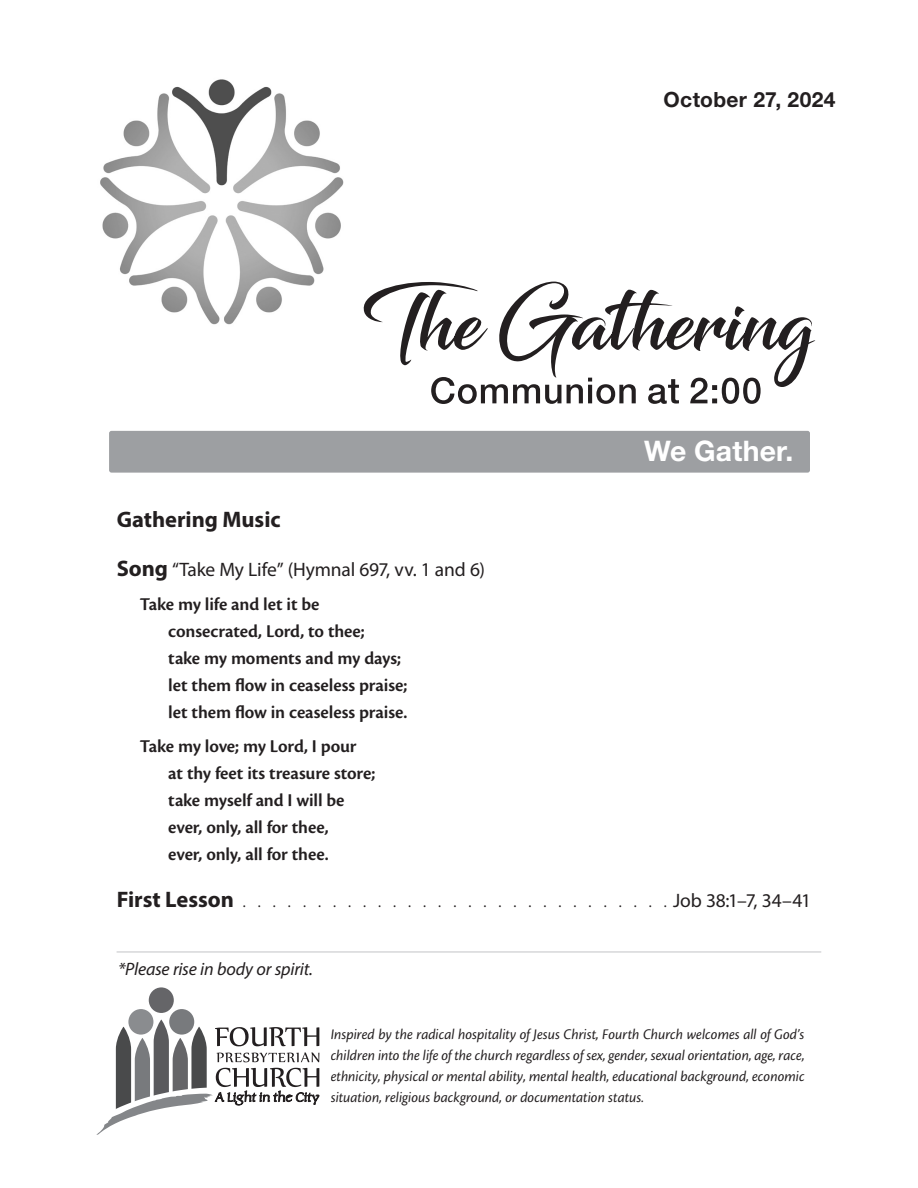
<style>
.page{position:relative;width:918px;height:1188px;background:#fff}
.page>*{position:absolute;margin:0;border:0;box-sizing:border-box;transform-origin:0 0}
.t1{font:700 28.35px "Helvetica Neue LT Std";letter-spacing:.005em;color:#fff}
.t2{font:700 22.5px "Myriad Pro";letter-spacing:-.005em;color:#231f20}
.t3{font:700 21px "Helvetica Neue LT Std";letter-spacing:.015em;color:#231f20}
.t4{font:19.5px "Myriad Pro";letter-spacing:-.01em;color:#231f20}
.t5{font:600 18.75px "Cronos Pro";letter-spacing:-.01em;color:#231f20}
.t6{font:italic 18px "Myriad Pro";letter-spacing:-.01em;color:#231f20}
.t7{font:italic 15.3px/21px "Cronos Pro";color:#231f20;text-align:justify;scale:.96 1}
.s1{font-weight:700;font-size:22.5px}
</style>
<div class="page">
<svg style="left:96px;top:987px;width:224px;height:148px"></svg>
<hr style="left:117px;top:951px;width:704px;height:2px;background:#c9cacc">
<img style="left:100px;top:79px;width:244px;height:246px">
<svg style="left:431px;top:387px;width:330px;height:17px"></svg>
<svg style="left:363px;top:282px;width:453px;height:105px"></svg>
<div style="left:109px;top:431px;width:701px;height:42px;background:#9d9fa2;border-radius:2px"></div>
<p class="t3" style="left:664px;top:87px;width:173px">October 27, 2024</p>
<p class="t1" style="left:644px;top:434px;width:151px">We Gather.</p>
<p class="t2" style="left:117px;top:505px;width:165px">Gathering Music</p>
<p class="t4" style="left:117px;top:558px;width:370px"><span class="s1">Song</span> “Take My Life” (Hymnal 697, vv. 1 and 6)</p>
<p class="t5" style="left:140px;top:594px;width:181px">Take my life and let it be</p>
<p class="t5" style="left:168px;top:621px;width:198px">consecrated, Lord, to thee;</p>
<p class="t5" style="left:168px;top:648px;width:234px">take my moments and my days;</p>
<p class="t5" style="left:168px;top:675px;width:241px">let them flow in ceaseless praise;</p>
<p class="t5" style="left:168px;top:702px;width:241px">let them flow in ceaseless praise.</p>
<p class="t5" style="left:140px;top:735px;width:218px">Take my love; my Lord, I pour</p>
<p class="t5" style="left:168px;top:762px;width:209px">at thy feet its treasure store;</p>
<p class="t5" style="left:168px;top:789px;width:178px">take myself and I will be</p>
<p class="t5" style="left:168px;top:816px;width:162px">ever, only, all for thee,</p>
<p class="t5" style="left:168px;top:843px;width:162px">ever, only, all for thee.</p>
<p class="t2" style="left:117px;top:885px;width:119px">First Lesson</p>
<p class="t4" style="left:673px;top:889px;width:140px">Job 38:1–7, 34–41</p>
<p class="t6" style="left:118px;top:958px;width:196px">*Please rise in body or spirit.</p>
<p class="t7" style="left:331px;top:1024px;width:495px">Inspired by the radical hospitality of Jesus Christ, Fourth Church welcomes all of God’s children into the life of the church regardless of sex, gender, sexual orientation, age, race, ethnicity, physical or mental ability, mental health, educational background, economic situation, religious background, or documentation status.</p>
</div>
